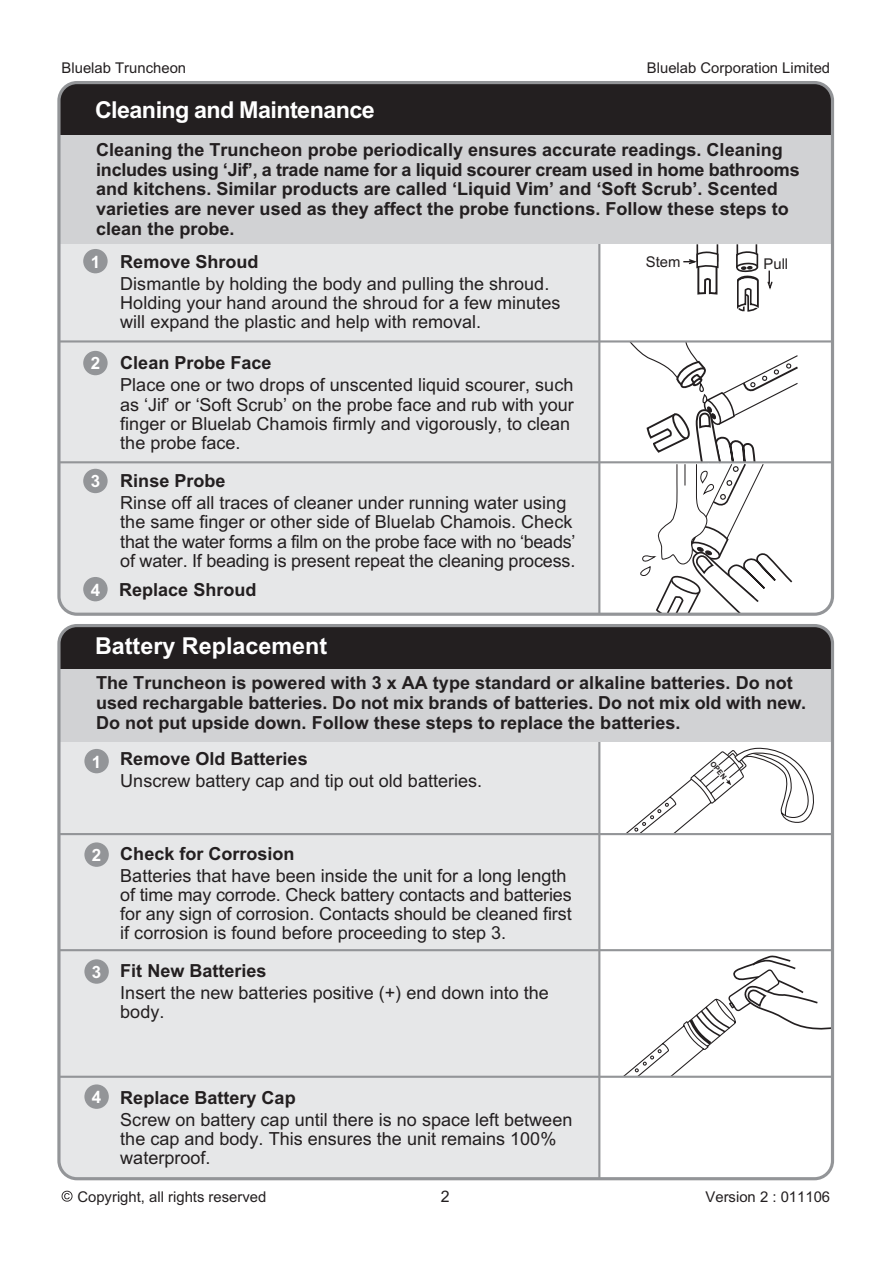
<style>
.page{position:relative;width:893px;height:1263px;background:#fff}
.page>*{position:absolute;margin:0;border:0;box-sizing:border-box;transform-origin:0 0}
.t1{font:700 23.4px "Arial";letter-spacing:-.025em;color:#fff}
.t2{font:700 23.4px "Arial";color:#fff}
.t3{font:18px/19px "Arial";color:#231f20}
.t4{font:700 18px/19.8px "Arial";color:#231f20}
.t5{font:700 16.95px "Arial";color:#fff}
.t6{font:15.9px "Arial";color:#231f20}
.t7{font:14.85px "Arial";color:#231f20}
.t8{font:700 7.35px "Arial";color:#231f20}
.s1{font-weight:700;font-size:16.95px;color:#fff}
.s2{font-weight:700}
</style>
<div class="page">
<div style="left:59px;top:243px;width:541px;height:371px;background:#e6e7e8"></div>
<hr style="left:598px;top:238px;width:2px;height:376px;background:#939598">
<div style="left:59px;top:130px;width:773px;height:113px;background:#d1d2d4"></div>
<hr style="left:59px;top:340px;width:773px;height:3px;background:#939598">
<hr style="left:59px;top:461px;width:773px;height:2px;background:#939598">
<div style="left:59px;top:84px;width:773px;height:51px;background:#231f20"></div>
<div style="left:57px;top:81px;width:777px;height:535px;border:3px solid #939598;border-radius:18px"></div>
<svg style="left:62px;top:1191px;width:11px;height:11px"></svg>
<div style="left:59px;top:714px;width:540px;height:464px;background:#e6e7e8"></div>
<hr style="left:598px;top:626px;width:2px;height:552px;background:#939598">
<div style="left:59px;top:626px;width:773px;height:47px;background:#231f20"></div>
<div style="left:59px;top:669px;width:773px;height:73px;background:#d1d2d4"></div>
<svg style="left:609px;top:249px;width:223px;height:827px"></svg>
<hr style="left:59px;top:949px;width:773px;height:2px;background:#939598">
<hr style="left:59px;top:833px;width:773px;height:2px;background:#939598">
<hr style="left:59px;top:1076px;width:773px;height:2px;background:#939598">
<div style="left:57px;top:624px;width:777px;height:556px;border:3px solid #939598;border-radius:18px"></div>
<div style="left:83px;top:249px;width:25px;height:24px;background:#939598;border-radius:50%"></div>
<div style="left:83px;top:351px;width:25px;height:24px;background:#939598;border-radius:50%"></div>
<div style="left:83px;top:469px;width:25px;height:24px;background:#939598;border-radius:50%"></div>
<div style="left:84px;top:749px;width:25px;height:24px;background:#939598;border-radius:50%"></div>
<div style="left:84px;top:842px;width:25px;height:25px;background:#939598;border-radius:50%"></div>
<div style="left:84px;top:959px;width:25px;height:25px;background:#939598;border-radius:50%"></div>
<div style="left:83px;top:577px;width:25px;height:24px;background:#939598;border-radius:50%"></div>
<div style="left:84px;top:1084px;width:25px;height:25px;background:#939598;border-radius:50%"></div>
<p class="t7" style="left:62px;top:62px;width:126px">Bluelab Truncheon</p>
<p class="t7" style="left:647px;top:62px;width:185px">Bluelab Corporation Limited</p>
<p class="t1" style="left:95px;top:102px;width:281px">Cleaning and Maintenance</p>
<p class="t4" style="left:96px;top:142px;width:705px">Cleaning the Truncheon probe periodically ensures accurate readings. Cleaning includes using ‘Jif’, a trade name for a liquid scourer cream used in home bathrooms and kitchens. Similar products are called ‘Liquid Vim’ and ‘Soft Scrub’. Scented varieties are never used as they affect the probe functions. Follow these steps to clean the probe.</p>
<p class="t3" style="left:120px;top:252px;width:430px;line-height:22px;text-indent:-30px"><span class="s1">1</span> <span class="s2">Remove Shroud<br></span>Dismantle by holding the body and pulling the shroud.</p>
<p class="t3" style="left:120px;top:295px;width:442px">Holding your hand around the shroud for a few minutes will expand the plastic and help with removal.</p>
<p class="t5" style="left:91px;top:357px;width:11px">2</p>
<p class="t4" style="left:120px;top:355px;width:153px">Clean Probe Face</p>
<p class="t3" style="left:120px;top:377px;width:455px">Place one or two drops of unscented liquid scourer, such as ‘Jif’ or ‘Soft Scrub’ on the probe face and rub with your finger or Bluelab Chamois firmly and vigorously, to clean the probe face.</p>
<p class="t3" style="left:120px;top:472px;width:447px;line-height:22px;text-indent:-30px"><span class="s1">3</span> <span class="s2">Rinse Probe<br></span>Rinse off all traces of cleaner under running water using</p>
<p class="t3" style="left:120px;top:514px;width:457px">the same finger or other side of Bluelab Chamois. Check that the water forms a film on the probe face with no ‘beads’ of water. If beading is present repeat the cleaning process.</p>
<p class="t5" style="left:91px;top:583px;width:11px">4</p>
<p class="t4" style="left:119px;top:582px;width:139px">Replace Shroud</p>
<p class="t2" style="left:95px;top:637px;width:234px">Battery Replacement</p>
<p class="t7" style="left:646px;top:256px;width:36px">Stem</p>
<p class="t7" style="left:763px;top:259px;width:26px">Pull</p>
<p class="t4" style="left:96px;top:675px;width:711px">The Truncheon is powered with 3 x AA type standard or alkaline batteries. Do not used rechargable batteries. Do not mix brands of batteries. Do not mix old with new.<br>Do not put upside down. Follow these steps to replace the batteries.</p>
<p class="t3" style="left:120px;top:750px;width:363px;line-height:22px;text-indent:-28px"><sub>1</sub> <span class="s2">Remove Old Batteries<br></span>Unscrew battery cap and tip out old batteries.</p>
<p class="t3" style="left:120px;top:844px;width:448px;line-height:22px;text-indent:-28px"><span class="s1">2</span> <span class="s2">Check for Corrosion<br></span>Batteries that have been inside the unit for a long length</p>
<p class="t3" style="left:120px;top:887px;width:453px;text-align:justify">of time may corrode. Check battery contacts and batteries for any sign of corrosion. Contacts should be cleaned first if corrosion is found before proceeding to step 3.</p>
<p class="t3" style="left:120px;top:962px;width:430px;line-height:22px;text-indent:-28px"><span class="s1">3</span> <span class="s2">Fit New Batteries<br></span>Insert the new batteries positive (+) end down into the</p>
<p class="t3" style="left:120px;top:1004px;width:46px">body.</p>
<p class="t5" style="left:92px;top:1091px;width:11px">4</p>
<p class="t4" style="left:120px;top:1090px;width:177px">Replace Battery Cap</p>
<p class="t3" style="left:120px;top:1112px;width:454px">Screw on battery cap until there is no space left between the cap and body. This ensures the unit remains 100% waterproof.</p>
<p class="t8" style="left:714px;top:761px;width:22px;rotate:50deg">OPEN</p>
<p class="t7" style="left:77px;top:1191px;width:190px">Copyright, all rights reserved</p>
<p class="t6" style="left:441px;top:1190px;width:10px">2</p>
<p class="t7" style="left:705px;top:1191px;width:126px">Version 2 : 011106</p>
</div>
